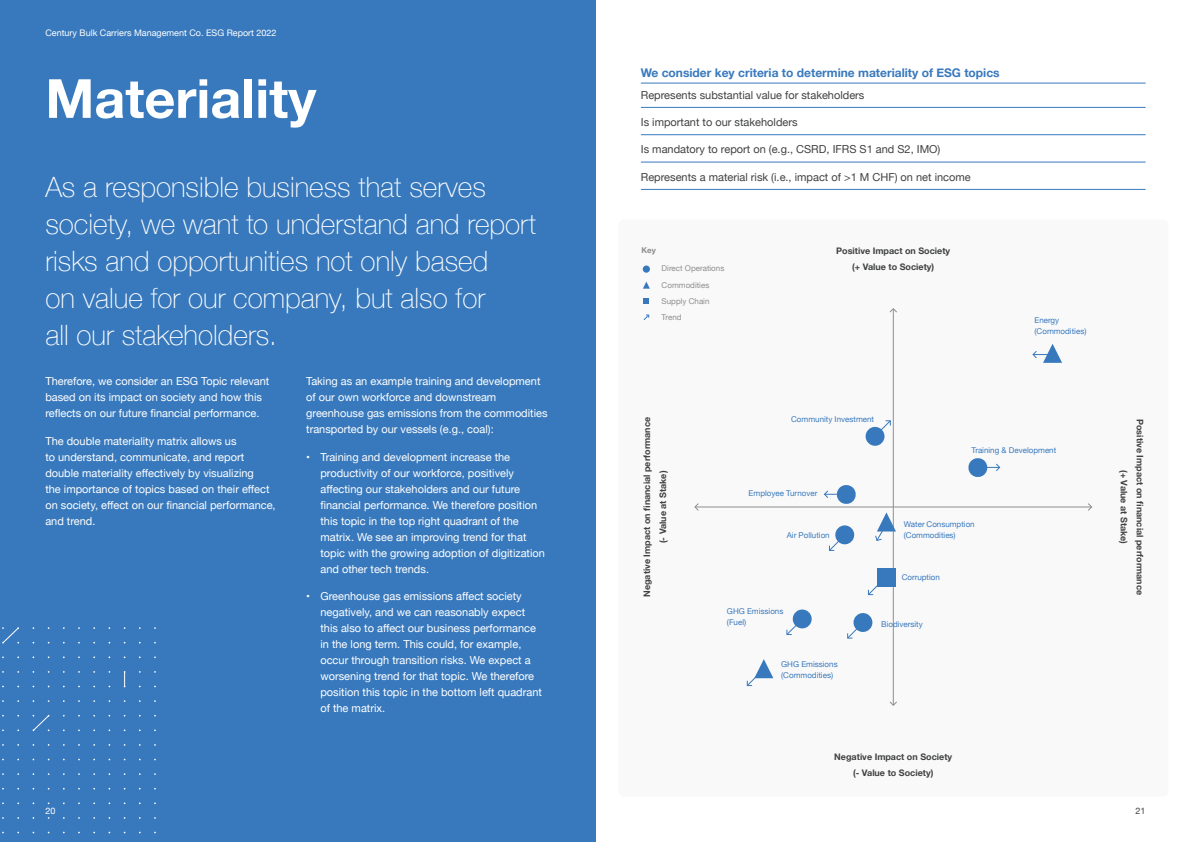
<style>
.page{position:relative;width:1191px;height:842px;background:#fff}
.page>*{position:absolute;margin:0;border:0;box-sizing:border-box;transform-origin:0 0}
.t1{font:700 54px "Helvetica Neue";color:#fff}
.t2{font:100 28px/37px "Helvetica Neue";color:#fff}
.t3{font:700 12px "Helvetica Neue";color:#3879bd}
.t4{font:11px/16px "Helvetica Neue";color:#fff}
.t5{font:11px "Helvetica Neue";color:#404142}
.t6{font:700 9px/16px "Helvetica Neue";color:#404142;text-align:center}
.t7{font:9px "Helvetica Neue";color:#fff}
.t8{font:9px "Helvetica Neue";color:#404142}
.t9{font:8px/11px "Helvetica Neue";color:#3879bd}
.t10{font:8px/16.5px "Helvetica Neue";color:#8d8e8d}
.t11{font:700 8px "Helvetica Neue";color:#8d8e8d}
</style>
<div class="page">
<div style="left:618px;top:220px;width:550px;height:577px;background:#f9f9f9;border-radius:6px"></div>
<div style="left:0;top:0;width:595px;height:842px;background:#3879bd"></div>
<svg style="left:2px;top:627px;width:138px;height:104px"></svg>
<hr style="left:641px;top:83px;width:504px;height:1px;background:#3879bd">
<hr style="left:641px;top:107px;width:504px;height:1px;background:#3879bd">
<hr style="left:641px;top:134px;width:504px;height:1px;background:#3879bd">
<hr style="left:641px;top:162px;width:504px;height:1px;background:#3879bd">
<hr style="left:641px;top:189px;width:504px;height:1px;background:#3879bd">
<hr style="left:893px;top:309px;width:1px;height:396px;background:#8d8e8d">
<svg style="left:889px;top:701px;width:8px;height:5px"></svg>
<svg style="left:889px;top:308px;width:8px;height:5px"></svg>
<hr style="left:695px;top:507px;width:396px;height:1px;background:#8d8e8d">
<svg style="left:694px;top:503px;width:5px;height:8px"></svg>
<svg style="left:1087px;top:503px;width:5px;height:8px"></svg>
<svg style="left:829px;top:541px;width:16px;height:10px"></svg>
<div style="left:835px;top:525px;width:19px;height:19px;background:#3879bd;border-radius:50%"></div>
<svg style="left:968px;top:458px;width:33px;height:19px"></svg>
<svg style="left:824px;top:485px;width:32px;height:19px"></svg>
<svg style="left:847px;top:629px;width:10px;height:10px"></svg>
<div style="left:853px;top:613px;width:19px;height:19px;background:#3879bd;border-radius:50%"></div>
<svg style="left:786px;top:626px;width:17px;height:9px"></svg>
<div style="left:792px;top:609px;width:19px;height:19px;background:#3879bd;border-radius:50%"></div>
<svg style="left:874px;top:420px;width:17px;height:17px"></svg>
<div style="left:865px;top:427px;width:19px;height:19px;background:#3879bd;border-radius:50%"></div>
<svg style="left:867px;top:585px;width:10px;height:11px"></svg>
<div style="left:877px;top:568px;width:19px;height:19px;background:#3879bd"></div>
<div style="left:643px;top:265px;width:7px;height:8px;background:#3879bd;border-radius:50%"></div>
<svg style="left:643px;top:298px;width:6px;height:6px"></svg>
<svg style="left:643px;top:314px;width:7px;height:6px"></svg>
<svg style="left:643px;top:282px;width:7px;height:7px"></svg>
<svg style="left:746px;top:659px;width:27px;height:28px"></svg>
<svg style="left:875px;top:512px;width:21px;height:30px"></svg>
<svg style="left:1032px;top:344px;width:30px;height:19px"></svg>
<p class="t7" style="left:45px;top:26px;width:233px">Century Bulk Carriers Management Co. ESG Report 2022</p>
<h1 class="t1" style="left:45px;top:56px;width:272px">Materiality</h1>
<h2 class="t2" style="left:45px;top:167px;width:492px">As a responsible business that serves society, we want to understand and report risks and opportunities not only based<br>on value for our company, but also for<br>all our stakeholders.</h2>
<p class="t4" style="left:45px;top:374px;width:225px">Therefore, we consider an ESG Topic relevant based on its impact on society and how this reflects on our future financial performance.</p>
<p class="t4" style="left:45px;top:433px;width:232px">The double materiality matrix allows us<br>to understand, communicate, and report double materiality effectively by visualizing<br>the importance of topics based on their effect on society, effect on our financial performance, and trend.</p>
<p class="t4" style="left:306px;top:374px;width:243px">Taking as an example training and development of our own workforce and downstream greenhouse gas emissions from the commodities transported by our vessels (e.g., coal):</p>
<p class="t4" style="left:320px;top:449px;width:226px;text-indent:-14px">• Training and development increase the productivity of our workforce, positively affecting our stakeholders and our future financial performance. We therefore position this topic in the top right quadrant of the matrix. We see an improving trend for that topic with the growing adoption of digitization and other tech trends.</p>
<p class="t4" style="left:320px;top:589px;width:223px;text-indent:-14px">• Greenhouse gas emissions affect society negatively, and we can reasonably expect this also to affect our business performance in the long term. This could, for example, occur through transition risks. We expect a worsening trend for that topic. We therefore position this topic in the bottom left quadrant of the matrix.</p>
<p class="t7" style="left:45px;top:804px;width:12px">20</p>
<p class="t3" style="left:641px;top:63px;width:360px">We consider key criteria to determine materiality of ESG topics</p>
<p class="t5" style="left:641px;top:87px;width:225px">Represents substantial value for stakeholders</p>
<p class="t5" style="left:641px;top:114px;width:158px">Is important to our stakeholders</p>
<p class="t5" style="left:641px;top:141px;width:301px">Is mandatory to report on (e.g., CSRD, IFRS S1 and S2, IMO)</p>
<p class="t5" style="left:641px;top:169px;width:331px">Represents a material risk (i.e., impact of &gt;1 M CHF) on net income</p>
<p class="t11" style="left:641px;top:244px;width:16px">Key</p>
<p class="t10" style="left:661px;top:261px;width:64px">Direct Operations</p>
<p class="t10" style="left:661px;top:277px;width:49px">Commodities</p>
<p class="t10" style="left:661px;top:293px;width:49px">Supply Chain<br>Trend</p>
<p class="t6" style="left:836px;top:243px;width:115px">Positive Impact on Society (+ Value to Society)</p>
<p class="t9" style="left:1034px;top:315px;width:53px">Energy (Commodities)</p>
<p class="t9" style="left:791px;top:414px;width:84px">Community Investment</p>
<p class="t6" style="left:639px;top:597px;width:181px;rotate:-90deg">Negative Impact on financial performance (- Value at Stake)</p>
<p class="t6" style="left:1147px;top:419px;width:178px;rotate:90deg">Positive Impact on financial performance (+ Value at Stake)</p>
<p class="t9" style="left:971px;top:445px;width:86px">Training &amp; Development</p>
<p class="t9" style="left:748px;top:488px;width:70px">Employee Turnover</p>
<p class="t9" style="left:903px;top:519px;width:72px">Water Consumption (Commodities)</p>
<p class="t9" style="left:787px;top:530px;width:44px">Air Pollution</p>
<p class="t9" style="left:901px;top:572px;width:40px">Corruption</p>
<p class="t9" style="left:727px;top:606px;width:58px">GHG Emissions (Fuel)</p>
<p class="t9" style="left:781px;top:659px;width:58px">GHG Emissions (Commodities)</p>
<p class="t9" style="left:881px;top:619px;width:43px">Biodiversity</p>
<p class="t6" style="left:834px;top:749px;width:119px">Negative Impact on Society (- Value to Society)</p>
<p class="t8" style="left:1135px;top:804px;width:12px">21</p>
</div>
